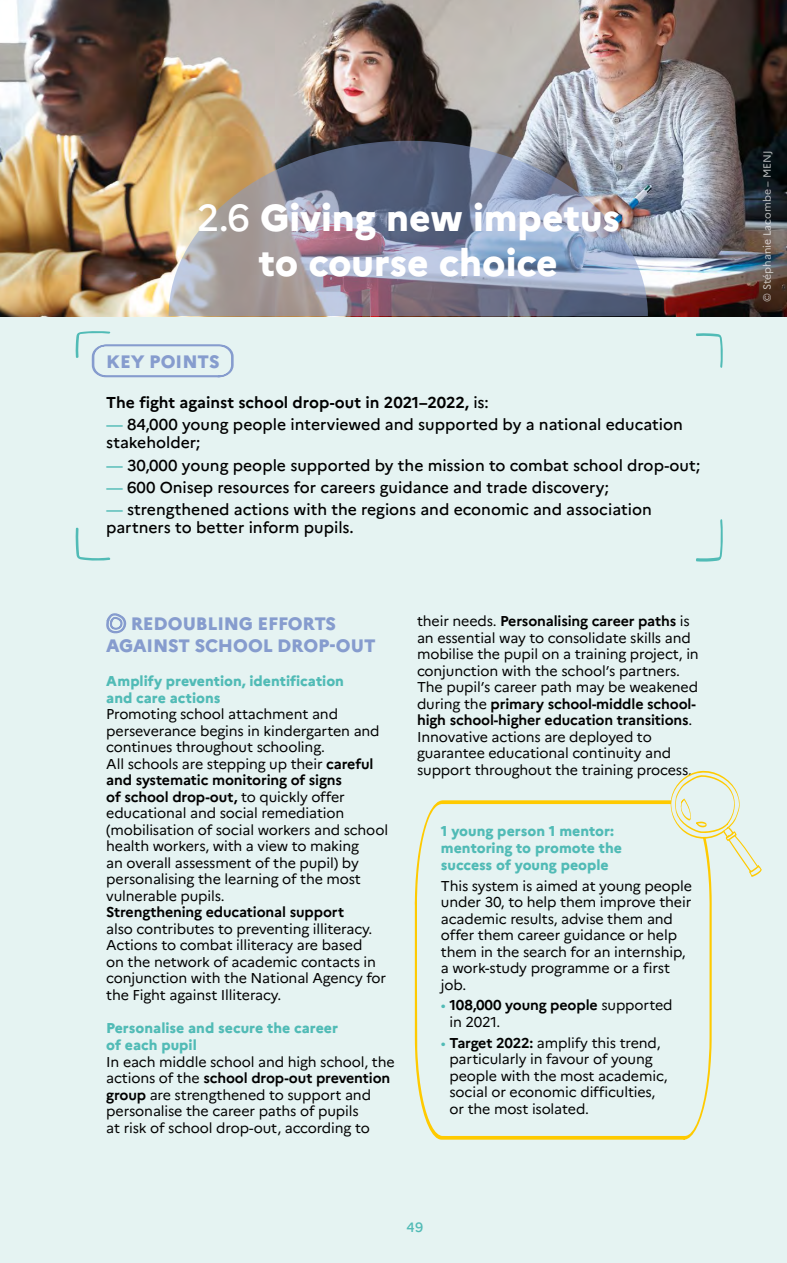
<style>
.page{position:relative;width:787px;height:1263px;background:#e5f3f2}
.page>*{position:absolute;margin:0;border:0;box-sizing:border-box;transform-origin:0 0}
.t1{font:800 37.5px/45px "Marianne";color:#fff;text-align:center}
.t2{font:800 18px/21.6px "Marianne";letter-spacing:-.01em;color:#869cce}
.t3{font:500 15.75px/18px "Marianne";color:#000}
.t4{font:700 15.75px "Marianne";color:#000}
.t5{font:14.25px/16.5px "Marianne";letter-spacing:-.01em;color:#000}
.t6{font:800 14.25px/17.1px "Marianne";color:#51bbb6}
.t7{font:700 14.25px/16.5px "Marianne";letter-spacing:-.01em;color:#000}
.t8{font:500 13.5px "Marianne";color:#51bbb6}
.t9{font:10.5px "Marianne";color:#fff}
.s1{font-weight:500}
.s2{color:#51bbb6}
.s3{font-weight:700}
.s4{font-weight:400;color:#51bbb6}
.s5{font-weight:400}
</style>
<div class="page">
<img style="left:0;top:0;width:787px;height:316px">
<img style="left:169px;top:141px;width:479px;height:175px">
<svg style="left:76px;top:331px;width:158px;height:47px"></svg>
<svg style="left:696px;top:333px;width:27px;height:35px"></svg>
<svg style="left:76px;top:527px;width:34px;height:34px"></svg>
<svg style="left:696px;top:519px;width:27px;height:43px"></svg>
<svg style="left:106px;top:613px;width:21px;height:21px"></svg>
<svg style="left:414px;top:800px;width:297px;height:340px"></svg>
<svg style="left:668px;top:770px;width:93px;height:107px"></svg>
<h1 class="t1" style="left:197px;top:195px;width:425px"><span class="s1">2.6</span> Giving new impetus to course choice</h1>
<p class="t2" style="left:106px;top:350px;width:115px">KEY POINTS</p>
<p class="t4" style="left:106px;top:393px;width:384px">The fight against school drop-out in 2021–2022, <span class="s1">is:</span></p>
<p class="t3" style="left:106px;top:416px;width:578px"><span class="s2">—</span> 84,000 young people interviewed and supported by a national education stakeholder;</p>
<p class="t3" style="left:106px;top:456px;width:595px"><span class="s2">—</span> 30,000 young people supported by the mission to combat school drop-out;</p>
<p class="t3" style="left:106px;top:478px;width:504px"><span class="s2">—</span> 600 Onisep resources for careers guidance and trade discovery;</p>
<p class="t3" style="left:106px;top:500px;width:547px"><span class="s2">—</span> strengthened actions with the regions and economic and association partners to better inform pupils.</p>
<p class="t2" style="left:106px;top:613px;width:271px;text-indent:24px">REDOUBLING EFFORTS<br>AGAINST SCHOOL DROP-OUT</p>
<p class="t6" style="left:106px;top:672px;width:239px">Amplify prevention, identification and care actions</p>
<p class="t5" style="left:106px;top:706px;width:283px">Promoting school attachment and perseverance begins in kindergarten and continues throughout schooling.<br>All schools are stepping up their <span class="s3">careful and systematic monitoring of signs<br>of school drop-out,</span> to quickly offer educational and social remediation (mobilisation of social workers and school health workers, with a view to making<br>an overall assessment of the pupil) by personalising the learning of the most vulnerable pupils.</p>
<p class="t7" style="left:106px;top:904px;width:239px">Strengthening educational support</p>
<p class="t5" style="left:106px;top:920px;width:281px">also contributes to preventing illiteracy.<br>Actions to combat illiteracy are based<br>on the network of academic contacts in conjunction with the National Agency for the Fight against Illiteracy.</p>
<p class="t6" style="left:106px;top:1020px;width:233px">Personalise and secure the career of each pupil</p>
<p class="t5" style="left:106px;top:1053px;width:290px">In each middle school and high school, the actions of the <span class="s3">school drop-out prevention group</span> are strengthened to support and personalise the career paths of pupils<br>at risk of school drop-out, according to</p>
<p class="t5" style="left:417px;top:613px;width:283px">their needs. <span class="s3">Personalising career paths</span> is an essential way to consolidate skills and mobilise the pupil on a training project, in conjunction with the school’s partners.<br>The pupil’s career path may be weakened during the <span class="s3">primary school-middle school&shy;high school-higher education transitions</span>.<br>Innovative actions are deployed to guarantee educational continuity and support throughout the training process.</p>
<p class="t6" style="left:441px;top:822px;width:183px">1 young person 1 mentor: mentoring to promote the success of young people</p>
<p class="t5" style="left:441px;top:877px;width:253px">This system is aimed at young people under 30, to help them improve their academic results, advise them and offer them career guidance or help them in the search for an internship, a work-study programme or a first job.</p>
<p class="t7" style="left:449px;top:997px;width:225px;text-indent:-9px"><span class="s4">•</span> 108,000 young people <span class="s5">supported in 2021.</span></p>
<p class="t5" style="left:449px;top:1034px;width:220px;text-indent:-9px"><span class="s2">•</span> <span class="s3">Target 2022:</span> amplify this trend, particularly in favour of young people with the most academic, social or economic difficulties, or the most isolated.</p>
<p class="t8" style="left:406px;top:1219px;width:18px">49</p>
<p class="t9" style="left:760px;top:302px;width:153px;rotate:-90deg">© Stéphanie Lacombe – MENJ</p>
</div>
